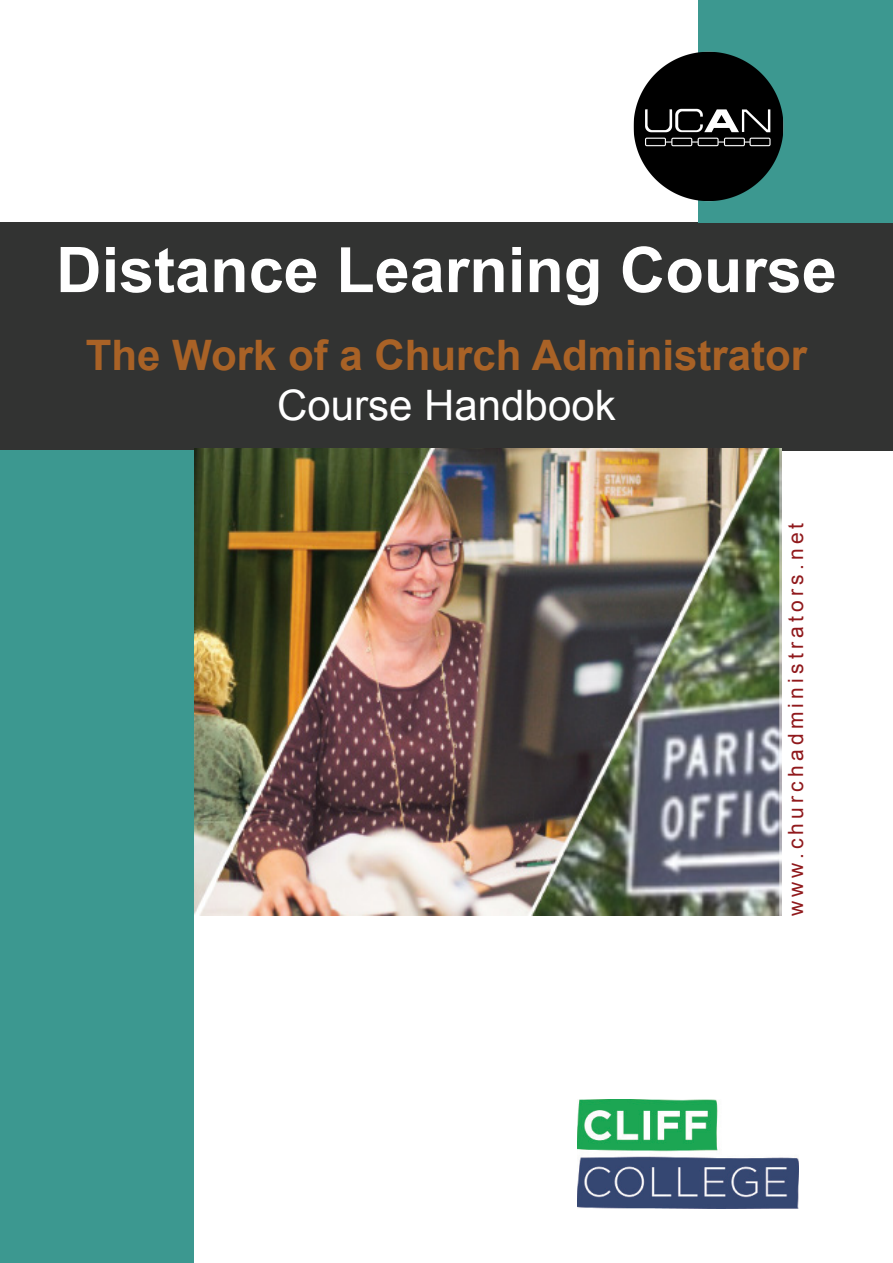
<style>
.page{position:relative;width:893px;height:1263px;background:#fff}
.page>*{position:absolute;margin:0;border:0;box-sizing:border-box;transform-origin:0 0}
.t1{font:700 63px "Arial";color:#fff}
.t2{font:700 42px "Arial";color:#a96226}
.t3{font:42px "Arial";color:#fff}
.t4{font:21px "Arial";letter-spacing:.2em;color:#90191c}
</style>
<div class="page">
<div style="left:0;top:222px;width:893px;height:228px;background:#323332"></div>
<div style="left:698px;top:0;width:195px;height:222px;background:#3c9890"></div>
<div style="left:0;top:450px;width:194px;height:813px;background:#3c9890"></div>
<img style="left:195px;top:449px;width:586px;height:466px">
<img style="left:633px;top:51px;width:151px;height:151px">
<img style="left:577px;top:1099px;width:221px;height:110px">
<p class="t1" style="left:56px;top:228px;width:782px">Distance Learning Course</p>
<p class="t2" style="left:86px;top:327px;width:723px">The Work of a Church Administrator</p>
<p class="t3" style="left:277px;top:378px;width:340px">Course Handbook</p>
<p class="t4" style="left:782px;top:916px;width:395px;rotate:-90deg">www.churchadministrators.net</p>
</div>
